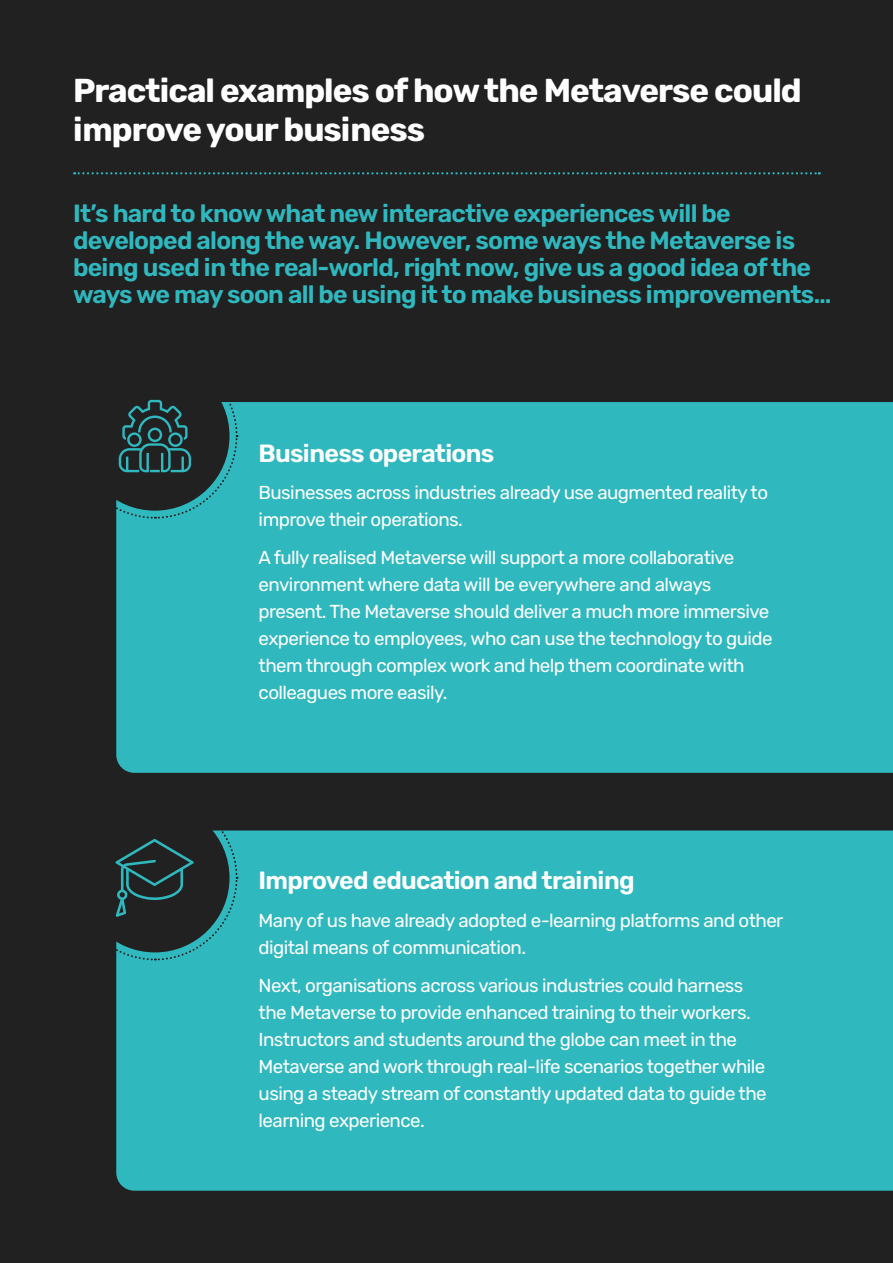
<style>
.page{position:relative;width:893px;height:1263px;background:#212121}
.page>*{position:absolute;margin:0;border:0;box-sizing:border-box;transform-origin:0 0}
.t1{font:700 33.15px/39.5px "Rubik";letter-spacing:-.03em;color:#fff}
.t2{font:300 24.9px/27px "Rubik";letter-spacing:-.03em;color:#30b8bf}
.t3{font:300 24.9px "Rubik";letter-spacing:-.03em;color:#fff}
.t4{font:18.75px/27px "Rubik";letter-spacing:-.03em;color:#fff}
</style>
<div class="page">
<div style="left:116px;top:830px;width:777px;height:361px;background:#30b8bf"></div>
<div style="left:116px;top:402px;width:777px;height:371px;background:#30b8bf"></div>
<svg style="left:74px;top:172px;width:746px;height:2px"></svg>
<svg style="left:116px;top:399px;width:123px;height:121px"></svg>
<svg style="left:115px;top:830px;width:124px;height:131px"></svg>
<h1 class="t1" style="left:73px;top:72px;width:730px">Practical examples of how the Metaverse could improve your business</h1>
<p class="t2" style="left:73px;top:200px;width:760px">It’s hard to know what new interactive experiences will be developed along the way. However, some ways the Metaverse is being used in the real-world, right now, give us a good idea of the ways we may soon all be using it to make business improvements…</p>
<h2 class="t3" style="left:259px;top:439px;width:237px">Business operations</h2>
<p class="t4" style="left:259px;top:480px;width:511px">Businesses across industries already use augmented reality to improve their operations.</p>
<p class="t4" style="left:259px;top:545px;width:516px">A fully realised Metaverse will support a more collaborative environment where data will be everywhere and always present. The Metaverse should deliver a much more immersive experience to employees, who can use the technology to guide them through complex work and help them coordinate with colleagues more easily.</p>
<h2 class="t3" style="left:259px;top:867px;width:377px">Improved education and training</h2>
<p class="t4" style="left:259px;top:907px;width:526px">Many of us have already adopted e-learning platforms and other digital means of communication.</p>
<p class="t4" style="left:259px;top:972px;width:510px">Next, organisations across various industries could harness the Metaverse to provide enhanced training to their workers.<br>Instructors and students around the globe can meet in the Metaverse and work through real-life scenarios together while using a steady stream of constantly updated data to guide the learning experience.</p>
</div>
